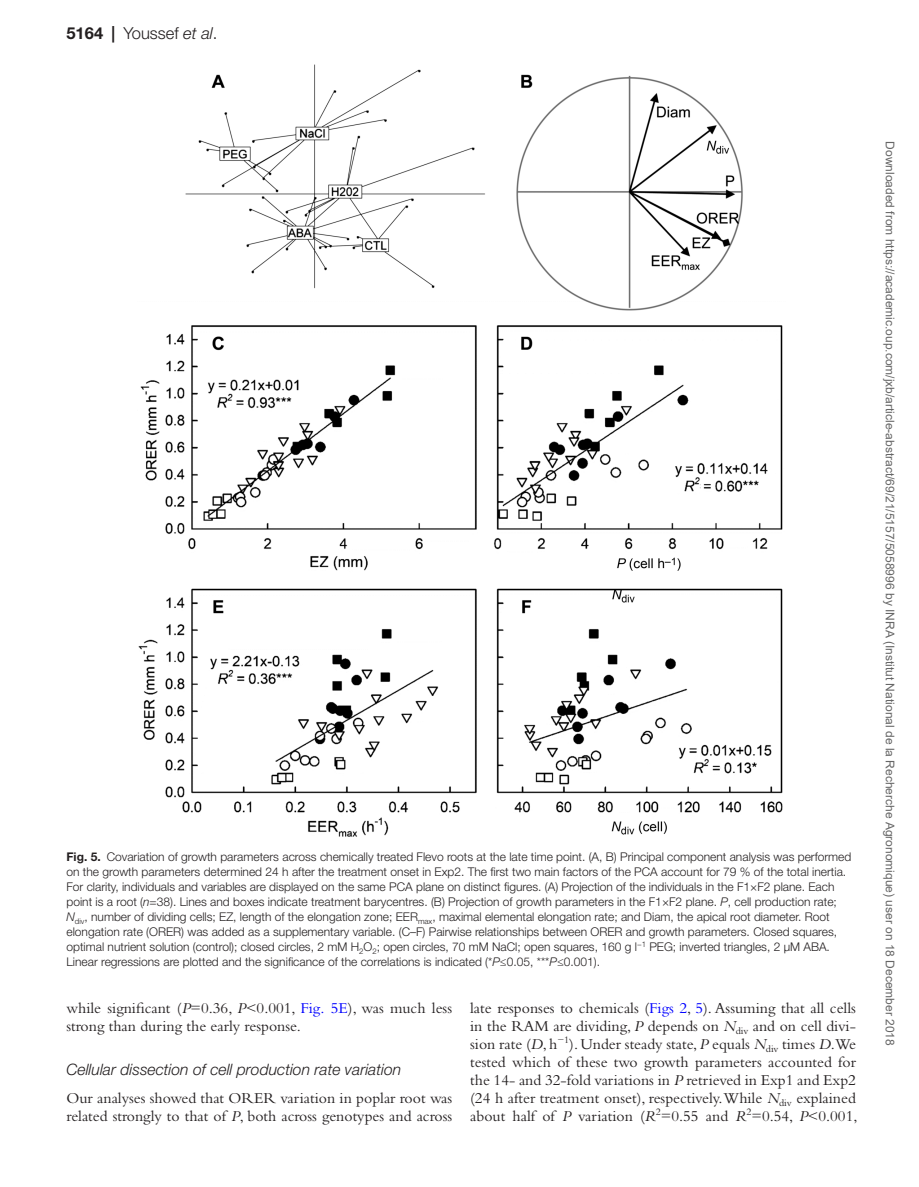
<style>
.page{position:relative;width:919px;height:1187px;background:#fff}
.page>*{position:absolute;margin:0;border:0;box-sizing:border-box;transform-origin:0 0}
.t1{font:300 16.5px "Helvetica Neue LT Std";color:#231f20}
.t2{font:15.75px/18px "Bembo Std";color:#231f20}
.t3{font:italic 300 15.75px "Helvetica Neue LT Std";color:#231f20}
.t4{font:300 12px/15px "Helvetica Neue LT Std";color:#231f20}
.t5{font:12px "Arial";color:#666}
.s1{font-weight:700}
.s2{font-style:italic}
.s3{color:#00f}
</style>
<div class="page">
<img style="left:138px;top:64px;width:645px;height:773px">
<h1 class="t1" style="left:66px;top:23px;width:153px"><span class="s1">5164 |</span> Youssef <span class="s2">et al</span>.</h1>
<p class="t4" style="left:66px;top:849px;width:786px"><span class="s1">Fig. 5.</span> Covariation of growth parameters across chemically treated Flevo roots at the late time point. (A, B) Principal component analysis was performed on the growth parameters determined 24 h after the treatment onset in Exp2. The first two main factors of the PCA account for 79 % of the total inertia.<br>For clarity, individuals and variables are displayed on the same PCA plane on distinct figures. (A) Projection of the individuals in the F1×F2 plane. Each point is a root (<span class="s2">n</span>=38). Lines and boxes indicate treatment barycentres. (B) Projection of growth parameters in the F1×F2 plane. <span class="s2">P</span>, cell production rate; <span class="s2">N</span><sub>div</sub>, number of dividing cells; EZ, length of the elongation zone; EER<sub>max</sub>, maximal elemental elongation rate; and Diam, the apical root diameter. Root elongation rate (ORER) was added as a supplementary variable. (C–F) Pairwise relationships between ORER and growth parameters. Closed squares, optimal nutrient solution (control); closed circles, 2 mM H<sub>2</sub>O<sub>2</sub>; open circles, 70 mM NaCl; open squares, 160 g l<sup>−1</sup> PEG; inverted triangles, 2 µM ABA.<br>Linear regressions are plotted and the significance of the correlations is indicated (*<span class="s2">P</span>≤0.05, ***<span class="s2">P</span>≤0.001).</p>
<h2 class="t2" style="left:66px;top:998px;width:387px">while significant (<span class="s2">P</span>=0.36, <span class="s2">P</span>&lt;0.001, <span class="s3">Fig. 5E</span>), was much less strong than during the early response.</h2>
<h2 class="t3" style="left:66px;top:1059px;width:336px">Cellular dissection of cell production rate variation</h2>
<h2 class="t2" style="left:66px;top:1088px;width:387px">Our analyses showed that ORER variation in poplar root was related strongly to that of <span class="s2">P</span>, both across genotypes and across</h2>
<p class="t2" style="left:470px;top:998px;width:389px;text-align:justify">late responses to chemicals (<span class="s3">Figs 2</span>, <span class="s3">5</span>). Assuming that all cells in the RAM are dividing, <span class="s2">P</span> depends on <span class="s2">N</span><sub>div</sub> and on cell divi&shy;sion rate (<span class="s2">D</span>, h<sup>−1</sup>). Under steady state, <span class="s2">P</span> equals <span class="s2">N</span><sub>div</sub> times <span class="s2">D</span>.We tested which of these two growth parameters accounted for the 14- and 32-fold variations in <span class="s2">P</span> retrieved in Exp1 and Exp2 (24 h after treatment onset), respectively. While <span class="s2">N</span><sub>div</sub> explained about half of <span class="s2">P</span> variation (<span class="s2">R</span><sup>2</sup>=0.55 and <span class="s2">R</span><sup>2</sup>=0.54, <span class="s2">P</span>&lt;0.001,</p>
<p class="t5" style="left:894px;top:141px;width:905px;rotate:90deg">Downloaded from https://academic.oup.com/jxb/article-abstract/69/21/5157/5058996 by INRA (Institut National de la Recherche Agronomique) user on 18 December 2018</p>
</div>
